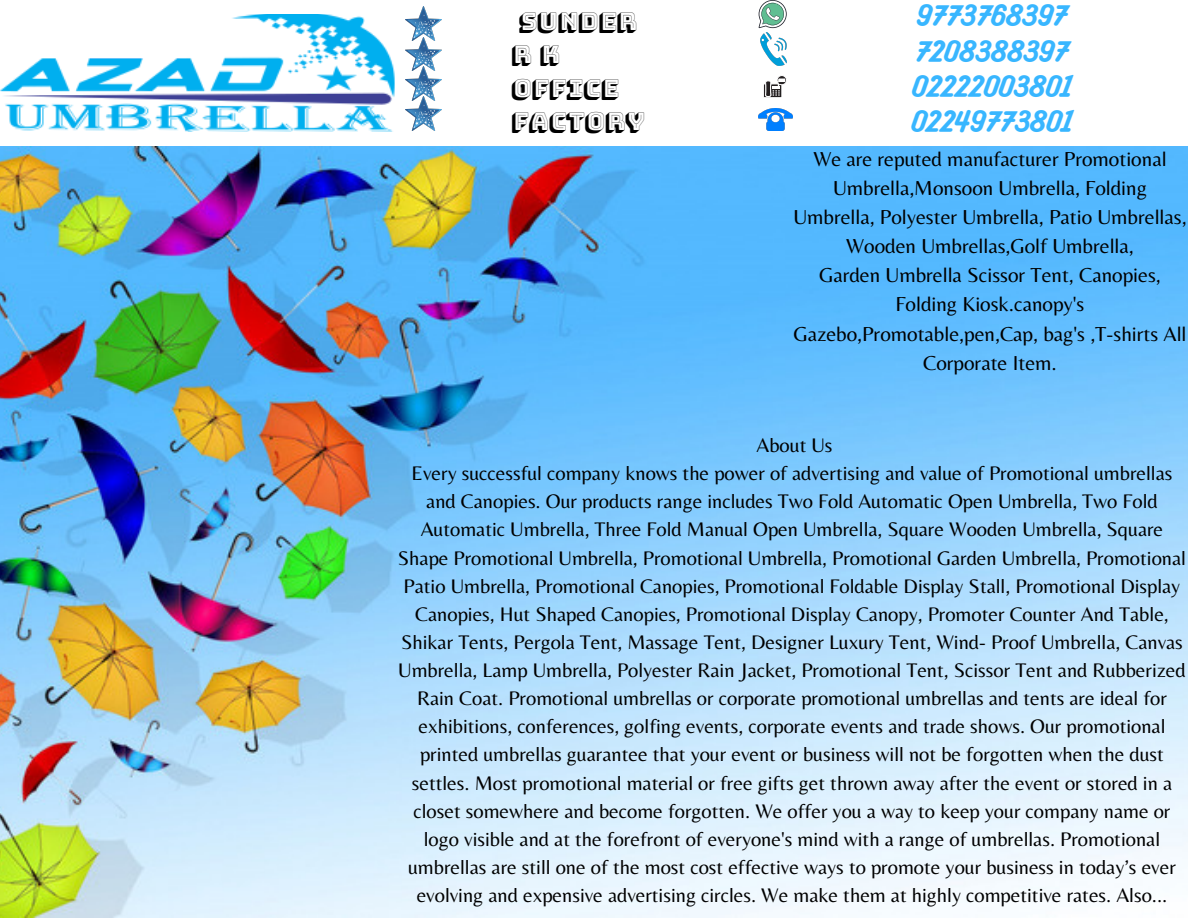
<style>
.page{position:relative;width:1188px;height:918px;background:#fff}
.page>*{position:absolute;margin:0;border:0;box-sizing:border-box;transform-origin:0 0}
.t1{font:25.2px/35.2px "Bukhari Script";color:#38b6ff}
.t2{font:24.15px/33.6px "Bungee Shade";color:#000}
.t3{font:21px/29.1px "Belleza";color:#000;text-align:center}
.t4{font:20.4px/28.2px "Belleza";color:#000;text-align:center}
</style>
<div class="page">
<img style="left:0;top:14px;width:395px;height:117px">
<img style="left:760px;top:33px;width:26px;height:33px">
<svg style="left:759px;top:0;width:28px;height:28px"></svg>
<svg style="left:763px;top:75px;width:24px;height:23px"></svg>
<img style="left:759px;top:108px;width:33px;height:23px">
<img style="left:405px;top:7px;width:36px;height:30px">
<img style="left:405px;top:37px;width:36px;height:30px">
<img style="left:405px;top:67px;width:36px;height:30px">
<img style="left:405px;top:97px;width:36px;height:34px">
<img style="left:0;top:147px;width:1188px;height:771px">
<p class="t2" style="left:511px;top:4px;width:135px;text-indent:8px">SUNDER<br>R K<br>OFFICE<br>FACTORY</p>
<p class="t1" style="left:911px;top:-3px;width:163px">9773768397<br>7208388397<br>02222003801<br>02249773801</p>
<p class="t3" style="left:793px;top:144px;width:395px">We are reputed manufacturer Promotional Umbrella,Monsoon Umbrella, Folding Umbrella, Polyester Umbrella, Patio Umbrellas, Wooden Umbrellas,Golf Umbrella,<br>Garden Umbrella Scissor Tent, Canopies, Folding Kiosk.canopy's Gazebo,Promotable,pen,Cap, bag's ,T-shirts All Corporate Item.</p>
<p class="t4" style="left:398px;top:431px;width:790px">About Us<br>Every successful company knows the power of advertising and value of Promotional umbrellas and Canopies. Our products range includes Two Fold Automatic Open Umbrella, Two Fold Automatic Umbrella, Three Fold Manual Open Umbrella, Square Wooden Umbrella, Square Shape Promotional Umbrella, Promotional Umbrella, Promotional Garden Umbrella, Promotional Patio Umbrella, Promotional Canopies, Promotional Foldable Display Stall, Promotional Display Canopies, Hut Shaped Canopies, Promotional Display Canopy, Promoter Counter And Table, Shikar Tents, Pergola Tent, Massage Tent, Designer Luxury Tent, Wind- Proof Umbrella, Canvas Umbrella, Lamp Umbrella, Polyester Rain Jacket, Promotional Tent, Scissor Tent and Rubberized Rain Coat. Promotional umbrellas or corporate promotional umbrellas and tents are ideal for exhibitions, conferences, golfing events, corporate events and trade shows. Our promotional printed umbrellas guarantee that your event or business will not be forgotten when the dust settles. Most promotional material or free gifts get thrown away after the event or stored in a closet somewhere and become forgotten. We offer you a way to keep your company name or logo visible and at the forefront of everyone's mind with a range of umbrellas. Promotional umbrellas are still one of the most cost effective ways to promote your business in today’s ever evolving and expensive advertising circles. We make them at highly competitive rates. Also...</p>
</div>
